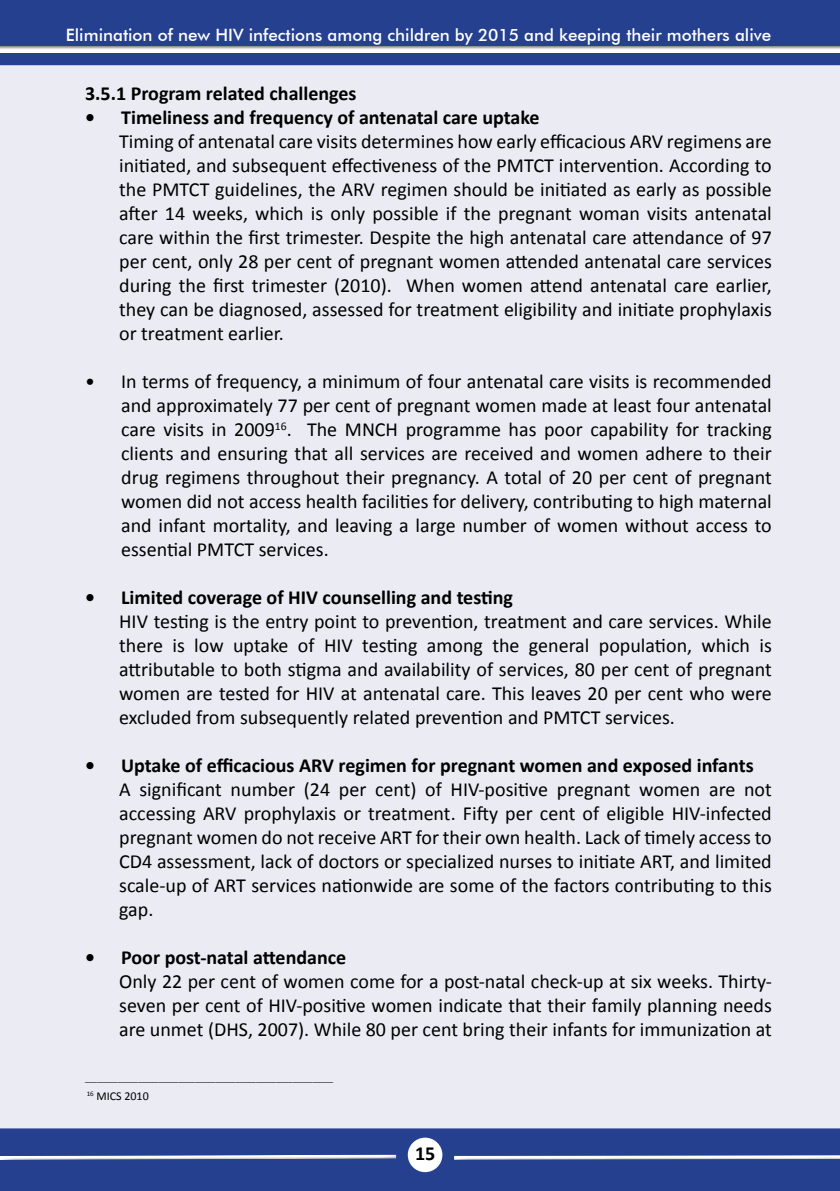
<style>
.page{position:relative;width:840px;height:1191px;background:#fff}
.page>*{position:absolute;margin:0;border:0;box-sizing:border-box;transform-origin:0 0}
.t1{font:20px/24px "Calibri";color:#000;text-align:justify}
.t2{font:700 20px "Calibri";color:#000}
.t3{font:500 17px "Futura BT";color:#fff}
.t4{font:12px "Calibri";color:#000}
</style>
<div class="page">
<div style="left:0;top:0;width:839px;height:1191px;background:#ebebf4"></div>
<div style="left:399px;top:1128px;width:440px;height:63px;background:#25408f"></div>
<div style="left:0;top:1128px;width:399px;height:63px;background:#25408f"></div>
<div style="left:0;top:1151px;width:399px;height:10px;background:#000;opacity:.75"></div>
<div style="left:453px;top:1151px;width:386px;height:10px;background:#000;opacity:.75"></div>
<div style="left:0;top:0;width:839px;height:65px;background:#25408f"></div>
<div style="left:0;top:43px;width:839px;height:9px;background:#000;opacity:.75"></div>
<div style="left:407px;top:1137px;width:35px;height:35px;background:#fff;border-radius:50%"></div>
<p class="t3" style="left:66px;top:25px;width:706px">Elimination of new HIV infections among children by 2015 and keeping their mothers alive</p>
<p class="t2" style="left:85px;top:81px;width:273px">3.5.1 Program related challenges</p>
<p class="t2" style="left:85px;top:105px;width:455px">• Timeliness and frequency of antenatal care uptake</p>
<p class="t1" style="left:119px;top:128px;width:653px">Timing of antenatal care visits determines how early efficacious ARV regimens are initiated, and subsequent effectiveness of the PMTCT intervention. According to the PMTCT guidelines, the ARV regimen should be initiated as early as possible after 14 weeks, which is only possible if the pregnant woman visits antenatal care within the first trimester. Despite the high antenatal care attendance of 97 per cent, only 28 per cent of pregnant women attended antenatal care services during the first trimester (2010). When women attend antenatal care earlier, they can be diagnosed, assessed for treatment eligibility and initiate prophylaxis or treatment earlier.</p>
<p class="t1" style="left:121px;top:368px;width:652px;text-indent:-36px">• In terms of frequency, a minimum of four antenatal care visits is recommended and approximately 77 per cent of pregnant women made at least four antenatal care visits in 2009<sup>16</sup>. The MNCH programme has poor capability for tracking clients and ensuring that all services are received and women adhere to their drug regimens throughout their pregnancy. A total of 20 per cent of pregnant women did not access health facilities for delivery, contributing to high maternal and infant mortality, and leaving a large number of women without access to essential PMTCT services.</p>
<p class="t2" style="left:85px;top:585px;width:429px">• Limited coverage of HIV counselling and testing</p>
<p class="t1" style="left:119px;top:608px;width:653px">HIV testing is the entry point to prevention, treatment and care services. While there is low uptake of HIV testing among the general population, which is attributable to both stigma and availability of services, 80 per cent of pregnant women are tested for HIV at antenatal care. This leaves 20 per cent who were excluded from subsequently related prevention and PMTCT services.</p>
<p class="t2" style="left:85px;top:753px;width:669px">• Uptake of efficacious ARV regimen for pregnant women and exposed infants</p>
<p class="t1" style="left:119px;top:776px;width:653px">A significant number (24 per cent) of HIV-positive pregnant women are not accessing ARV prophylaxis or treatment. Fifty per cent of eligible HIV-infected pregnant women do not receive ART for their own health. Lack of timely access to CD4 assessment, lack of doctors or specialized nurses to initiate ART, and limited scale-up of ART services nationwide are some of the factors contributing to this gap.</p>
<p class="t2" style="left:85px;top:945px;width:262px">• Poor post-natal attendance</p>
<p class="t1" style="left:119px;top:968px;width:653px">Only 22 per cent of women come for a post-natal check-up at six weeks. Thirty&shy;seven per cent of HIV-positive women indicate that their family planning needs are unmet (DHS, 2007). While 80 per cent bring their infants for immunization at</p>
<p class="t4" style="left:87px;top:1088px;width:64px"><sup>16</sup> MICS 2010</p>
<p class="t2" style="left:415px;top:1141px;width:22px">15</p>
</div>
